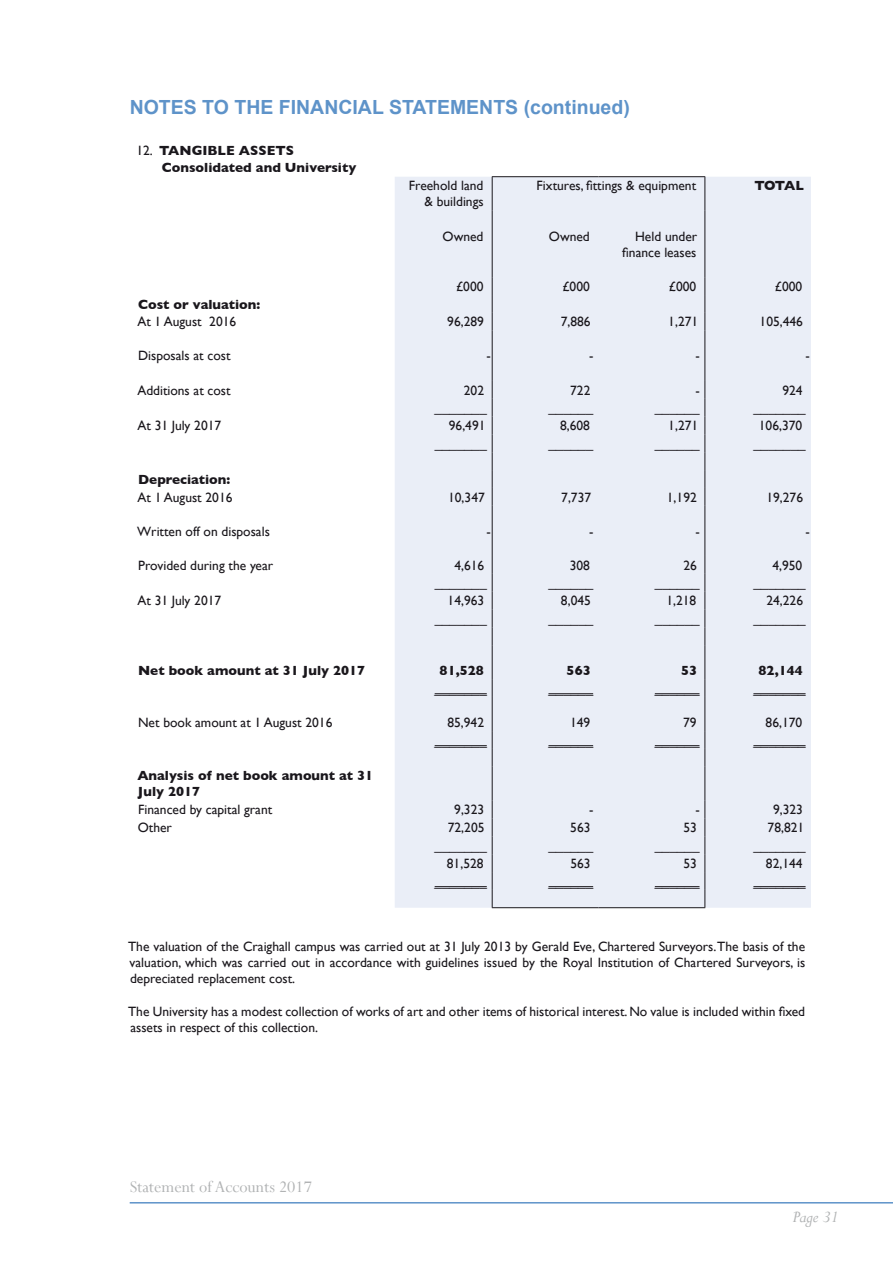
<style>
.page{position:relative;width:893px;height:1263px;background:#fff}
.page>*{position:absolute;margin:0;border:0;box-sizing:border-box;transform-origin:0 0}
.t1{font:700 19.5px "Arial";color:#5e93c9}
.t2{font:18px "Perpetua";color:#b1b3b4}
.t3{font:italic 18px "Perpetua";letter-spacing:-.02em;color:#b1b3b4}
.t4{font:13.5px/16.2px "Gill Sans";color:#1a171c;text-align:right}
.t5{font:700 13.5px/17.7px "Gill Sans";color:#1a171c}
.s1{font-weight:400}
</style>
<div class="page">
<hr style="left:130px;top:1202px;width:763px;height:1px;background:#5e93c9">
<div style="left:395px;top:177px;width:416px;height:731px;background:#eaeef7"></div>
<hr style="left:492px;top:176px;width:106px;height:1px;background:#1a171c">
<hr style="left:598px;top:176px;width:107px;height:1px;background:#1a171c">
<hr style="left:492px;top:177px;width:1px;height:34px;background:#1a171c">
<hr style="left:704px;top:177px;width:1px;height:34px;background:#1a171c">
<hr style="left:492px;top:211px;width:1px;height:66px;background:#1a171c">
<hr style="left:704px;top:211px;width:1px;height:66px;background:#1a171c">
<svg style="left:492px;top:277px;width:1px;height:54px"></svg>
<svg style="left:704px;top:277px;width:1px;height:54px"></svg>
<hr style="left:492px;top:331px;width:1px;height:50px;background:#1a171c">
<hr style="left:704px;top:331px;width:1px;height:50px;background:#1a171c">
<svg style="left:492px;top:381px;width:1px;height:125px"></svg>
<svg style="left:704px;top:381px;width:1px;height:125px"></svg>
<hr style="left:492px;top:506px;width:1px;height:50px;background:#1a171c">
<hr style="left:704px;top:506px;width:1px;height:50px;background:#1a171c">
<svg style="left:492px;top:556px;width:1px;height:89px"></svg>
<svg style="left:704px;top:556px;width:1px;height:89px"></svg>
<hr style="left:492px;top:645px;width:1px;height:34px;background:#1a171c">
<hr style="left:704px;top:645px;width:1px;height:34px;background:#1a171c">
<svg style="left:492px;top:679px;width:1px;height:18px"></svg>
<svg style="left:704px;top:679px;width:1px;height:18px"></svg>
<hr style="left:492px;top:697px;width:1px;height:34px;background:#1a171c">
<hr style="left:704px;top:697px;width:1px;height:34px;background:#1a171c">
<svg style="left:492px;top:731px;width:1px;height:36px"></svg>
<svg style="left:704px;top:731px;width:1px;height:36px"></svg>
<hr style="left:492px;top:767px;width:1px;height:34px;background:#1a171c">
<hr style="left:704px;top:767px;width:1px;height:34px;background:#1a171c">
<svg style="left:492px;top:801px;width:1px;height:106px"></svg>
<hr style="left:492px;top:907px;width:106px;height:1px;background:#1a171c">
<hr style="left:598px;top:907px;width:107px;height:1px;background:#1a171c">
<svg style="left:704px;top:801px;width:1px;height:106px"></svg>
<hr style="left:435px;top:693px;width:52px;height:1px;background:#1a171c">
<hr style="left:548px;top:693px;width:45px;height:1px;background:#1a171c">
<hr style="left:655px;top:693px;width:44px;height:1px;background:#1a171c">
<hr style="left:753px;top:693px;width:53px;height:1px;background:#1a171c">
<hr style="left:435px;top:745px;width:52px;height:1px;background:#1a171c">
<hr style="left:548px;top:745px;width:45px;height:1px;background:#1a171c">
<hr style="left:655px;top:745px;width:44px;height:1px;background:#1a171c">
<hr style="left:753px;top:745px;width:53px;height:1px;background:#1a171c">
<hr style="left:435px;top:886px;width:52px;height:1px;background:#1a171c">
<hr style="left:548px;top:886px;width:45px;height:1px;background:#1a171c">
<hr style="left:655px;top:886px;width:44px;height:1px;background:#1a171c">
<hr style="left:753px;top:886px;width:53px;height:1px;background:#1a171c">
<h1 class="t1" style="left:130px;top:96px;width:502px">NOTES TO THE FINANCIAL STATEMENTS (continued)</h1>
<p class="t5" style="left:162px;top:141px;width:196px;text-indent:-25px"><span class="s1">12.</span> TANGIBLE ASSETS<br>Consolidated and University</p>
<p class="t4" style="left:409px;top:178px;width:76px">Freehold land &amp; buildings</p>
<p class="t4" style="left:537px;top:178px;width:161px">Fixtures, fittings &amp; equipment</p>
<p class="t5" style="left:755px;top:177px;width:51px">TOTAL</p>
<p class="t4" style="left:443px;top:228px;width:42px">Owned</p>
<p class="t4" style="left:549px;top:228px;width:42px">Owned</p>
<p class="t4" style="left:622px;top:228px;width:76px">Held under finance leases</p>
<p class="t4" style="left:456px;top:278px;width:29px">£000</p>
<p class="t4" style="left:562px;top:278px;width:29px">£000</p>
<p class="t4" style="left:669px;top:278px;width:29px">£000</p>
<p class="t4" style="left:775px;top:278px;width:29px">£000</p>
<p class="t5" style="left:138px;top:295px;width:124px">Cost or valuation:</p>
<p class="t4" style="left:137px;top:314px;width:100px">At 1 August 2016</p>
<p class="t4" style="left:447px;top:314px;width:38px">96,289</p>
<p class="t4" style="left:561px;top:314px;width:31px">7,886</p>
<p class="t4" style="left:668px;top:314px;width:31px">1,271</p>
<p class="t4" style="left:760px;top:314px;width:45px">105,446</p>
<p class="t4" style="left:138px;top:348px;width:94px">Disposals at cost</p>
<p class="t4" style="left:487px;top:348px;width:6px">-</p>
<p class="t4" style="left:589px;top:348px;width:6px">-</p>
<p class="t4" style="left:695px;top:348px;width:6px">-</p>
<p class="t4" style="left:805px;top:348px;width:6px">-</p>
<p class="t4" style="left:137px;top:382px;width:95px">Additions at cost</p>
<p class="t4" style="left:464px;top:382px;width:22px">202</p>
<p class="t4" style="left:570px;top:382px;width:22px">722</p>
<p class="t4" style="left:695px;top:382px;width:6px">-</p>
<p class="t4" style="left:782px;top:382px;width:22px">924</p>
<p class="t4" style="left:435px;top:400px;width:54px">_______</p>
<p class="t4" style="left:548px;top:400px;width:46px">______</p>
<p class="t4" style="left:655px;top:400px;width:46px">______</p>
<p class="t4" style="left:753px;top:400px;width:54px">_______</p>
<p class="t4" style="left:137px;top:417px;width:85px">At 31 July 2017</p>
<p class="t4" style="left:449px;top:417px;width:38px">96,491</p>
<p class="t4" style="left:560px;top:417px;width:31px">8,608</p>
<p class="t4" style="left:668px;top:417px;width:31px">1,271</p>
<p class="t4" style="left:759px;top:417px;width:45px">106,370</p>
<p class="t4" style="left:435px;top:435px;width:54px">_______</p>
<p class="t4" style="left:548px;top:435px;width:46px">______</p>
<p class="t4" style="left:655px;top:435px;width:46px">______</p>
<p class="t4" style="left:753px;top:435px;width:54px">_______</p>
<p class="t5" style="left:138px;top:470px;width:94px">Depreciation:</p>
<p class="t4" style="left:137px;top:489px;width:97px">At 1 August 2016</p>
<p class="t4" style="left:448px;top:489px;width:38px">10,347</p>
<p class="t4" style="left:561px;top:489px;width:31px">7,737</p>
<p class="t4" style="left:667px;top:489px;width:31px">1,192</p>
<p class="t4" style="left:766px;top:489px;width:38px">19,276</p>
<p class="t4" style="left:137px;top:523px;width:134px">Written off on disposals</p>
<p class="t4" style="left:487px;top:523px;width:6px">-</p>
<p class="t4" style="left:589px;top:523px;width:6px">-</p>
<p class="t4" style="left:695px;top:523px;width:6px">-</p>
<p class="t4" style="left:805px;top:523px;width:6px">-</p>
<p class="t4" style="left:138px;top:557px;width:136px">Provided during the year</p>
<p class="t4" style="left:454px;top:557px;width:31px">4,616</p>
<p class="t4" style="left:570px;top:557px;width:22px">308</p>
<p class="t4" style="left:683px;top:557px;width:15px">26</p>
<p class="t4" style="left:772px;top:557px;width:31px">4,950</p>
<p class="t4" style="left:435px;top:575px;width:54px">_______</p>
<p class="t4" style="left:548px;top:575px;width:46px">______</p>
<p class="t4" style="left:655px;top:575px;width:46px">______</p>
<p class="t4" style="left:753px;top:575px;width:54px">_______</p>
<p class="t4" style="left:137px;top:592px;width:85px">At 31 July 2017</p>
<p class="t4" style="left:448px;top:592px;width:38px">14,963</p>
<p class="t4" style="left:561px;top:592px;width:31px">8,045</p>
<p class="t4" style="left:666px;top:592px;width:31px">1,218</p>
<p class="t4" style="left:766px;top:592px;width:38px">24,226</p>
<p class="t4" style="left:435px;top:610px;width:54px">_______</p>
<p class="t4" style="left:548px;top:610px;width:46px">______</p>
<p class="t4" style="left:655px;top:610px;width:46px">______</p>
<p class="t4" style="left:753px;top:610px;width:54px">_______</p>
<p class="t5" style="left:138px;top:661px;width:229px">Net book amount at 31 July 2017</p>
<p class="t5" style="left:440px;top:661px;width:46px">81,528</p>
<p class="t5" style="left:567px;top:661px;width:26px">563</p>
<p class="t5" style="left:681px;top:661px;width:18px">53</p>
<p class="t5" style="left:759px;top:661px;width:46px">82,144</p>
<p class="t4" style="left:435px;top:680px;width:54px">_______</p>
<p class="t4" style="left:548px;top:680px;width:46px">______</p>
<p class="t4" style="left:655px;top:680px;width:46px">______</p>
<p class="t4" style="left:753px;top:680px;width:54px">_______</p>
<p class="t4" style="left:138px;top:714px;width:196px">Net book amount at 1 August 2016</p>
<p class="t4" style="left:447px;top:714px;width:38px">85,942</p>
<p class="t4" style="left:570px;top:714px;width:22px">149</p>
<p class="t4" style="left:683px;top:714px;width:15px">79</p>
<p class="t4" style="left:766px;top:714px;width:38px">86,170</p>
<p class="t4" style="left:435px;top:732px;width:54px">_______</p>
<p class="t4" style="left:548px;top:732px;width:46px">______</p>
<p class="t4" style="left:655px;top:732px;width:46px">______</p>
<p class="t4" style="left:753px;top:732px;width:54px">_______</p>
<p class="t5" style="left:137px;top:767px;width:237px;line-height:16.2px">Analysis of net book amount at 31<br>July 2017</p>
<p class="t4" style="left:138px;top:801px;width:136px">Financed by capital grant</p>
<p class="t4" style="left:454px;top:801px;width:31px">9,323</p>
<p class="t4" style="left:589px;top:801px;width:6px">-</p>
<p class="t4" style="left:695px;top:801px;width:6px">-</p>
<p class="t4" style="left:773px;top:801px;width:31px">9,323</p>
<p class="t4" style="left:138px;top:819px;width:36px">Other</p>
<p class="t4" style="left:448px;top:819px;width:38px">72,205</p>
<p class="t4" style="left:570px;top:819px;width:22px">563</p>
<p class="t4" style="left:683px;top:819px;width:15px">53</p>
<p class="t4" style="left:768px;top:819px;width:38px">78,821</p>
<p class="t4" style="left:435px;top:837px;width:54px">_______</p>
<p class="t4" style="left:548px;top:837px;width:46px">______</p>
<p class="t4" style="left:655px;top:837px;width:46px">______</p>
<p class="t4" style="left:753px;top:837px;width:54px">_______</p>
<p class="t4" style="left:447px;top:855px;width:38px">81,528</p>
<p class="t4" style="left:570px;top:855px;width:22px">563</p>
<p class="t4" style="left:683px;top:855px;width:15px">53</p>
<p class="t4" style="left:766px;top:855px;width:38px">82,144</p>
<p class="t4" style="left:435px;top:873px;width:54px">_______</p>
<p class="t4" style="left:548px;top:873px;width:46px">______</p>
<p class="t4" style="left:655px;top:873px;width:46px">______</p>
<p class="t4" style="left:753px;top:873px;width:54px">_______</p>
<p class="t4" style="left:128px;top:938px;width:679px;text-align:justify">The valuation of the Craighall campus was carried out at 31 July 2013 by Gerald Eve, Chartered Surveyors. The basis of the valuation, which was carried out in accordance with guidelines issued by the Royal Institution of Chartered Surveyors, is depreciated replacement cost.</p>
<p class="t4" style="left:128px;top:1003px;width:678px;text-align:left">The University has a modest collection of works of art and other items of historical interest. No value is included within fixed assets in respect of this collection.</p>
<h2 class="t2" style="left:130px;top:1177px;width:184px">Statement of Accounts 2017</h2>
<h2 class="t3" style="left:793px;top:1207px;width:48px">Page 31</h2>
</div>
